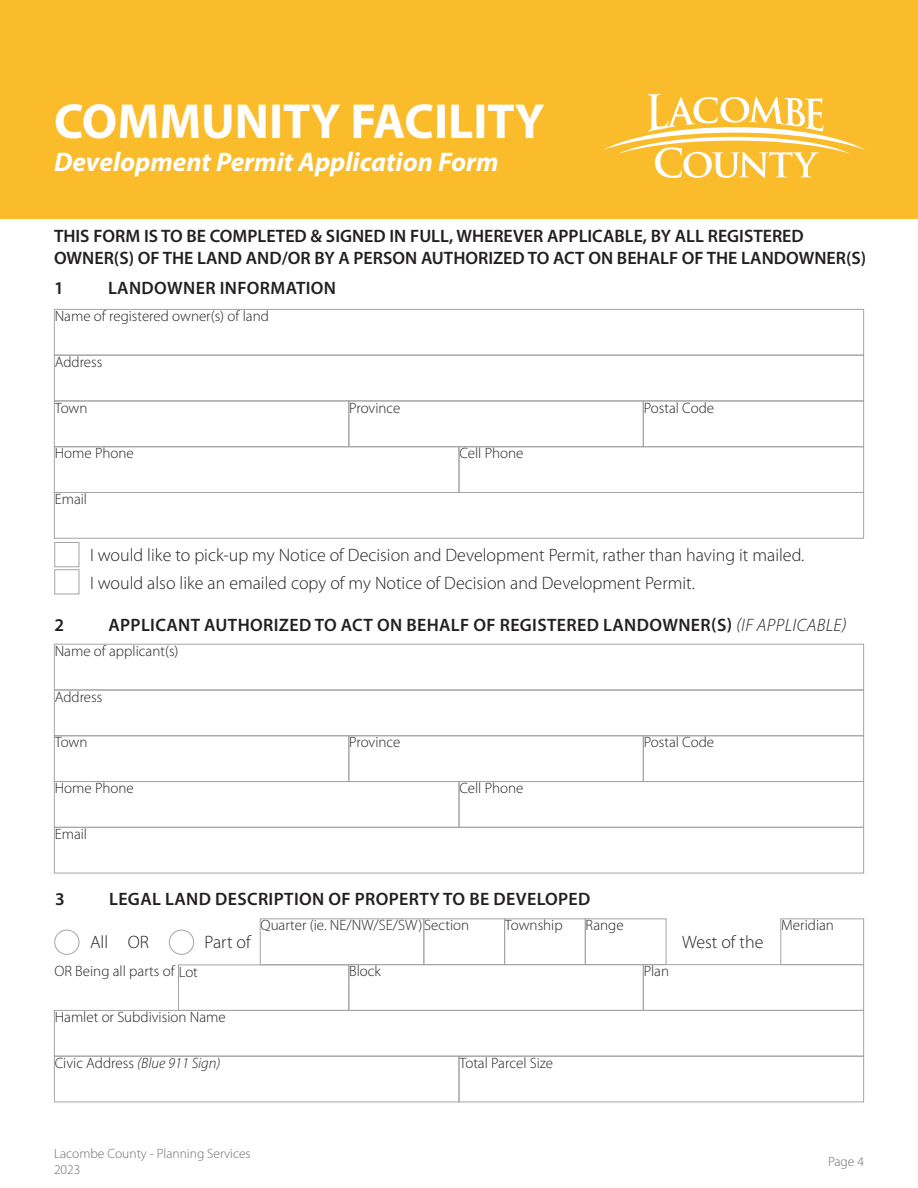
<style>
.page{position:relative;width:918px;height:1188px;background:#fff}
.page>*{position:absolute;margin:0;border:0;box-sizing:border-box;transform-origin:0 0}
.t1{font:700 49.5px "Myriad Pro";color:#fff}
.t2{font:italic 700 27px "Myriad Pro";color:#fff}
.t3{font:300 18px "Myriad Pro";color:#231f20}
.t4{font:600 18px/21.6px "Myriad Pro";color:#231f20}
.t5{font:600 18px "Myriad Pro";letter-spacing:.02em;color:#231f20}
.t6{font:300 15px "Myriad Pro";color:#231f20}
.t7{font:italic 300 15px "Myriad Pro";color:#231f20}
.t8{font:300 13.5px/16.2px "Myriad Pro";color:#6c6d70}
.s1{font-weight:300;font-style:italic}
.s2{font-style:normal}
</style>
<div class="page">
<div style="left:54px;top:446px;width:405px;height:47px;border:1px solid #a5a4a4"></div>
<div style="left:54px;top:781px;width:405px;height:47px;border:1px solid #a5a4a4"></div>
<div style="left:54px;top:1010px;width:810px;height:47px;border:1px solid #a5a4a4"></div>
<div style="left:54px;top:1056px;width:405px;height:46px;border:1px solid #a5a4a4"></div>
<div style="left:459px;top:446px;width:405px;height:47px;border:1px solid #a5a4a4"></div>
<div style="left:459px;top:781px;width:405px;height:47px;border:1px solid #a5a4a4"></div>
<div style="left:459px;top:1056px;width:405px;height:46px;border:1px solid #a5a4a4"></div>
<div style="left:54px;top:401px;width:295px;height:46px;border:1px solid #a5a4a4"></div>
<div style="left:54px;top:735px;width:295px;height:47px;border:1px solid #a5a4a4"></div>
<div style="left:178px;top:965px;width:171px;height:46px;border:1px solid #a5a4a4"></div>
<div style="left:348px;top:401px;width:296px;height:46px;border:1px solid #a5a4a4"></div>
<div style="left:348px;top:735px;width:296px;height:47px;border:1px solid #a5a4a4"></div>
<div style="left:348px;top:964px;width:296px;height:47px;border:1px solid #a5a4a4"></div>
<div style="left:643px;top:401px;width:221px;height:46px;border:1px solid #a5a4a4"></div>
<div style="left:643px;top:735px;width:221px;height:47px;border:1px solid #a5a4a4"></div>
<div style="left:643px;top:964px;width:221px;height:47px;border:1px solid #a5a4a4"></div>
<div style="left:54px;top:309px;width:810px;height:47px;border:1px solid #a5a4a4"></div>
<div style="left:54px;top:644px;width:810px;height:46px;border:1px solid #a5a4a4"></div>
<div style="left:54px;top:355px;width:810px;height:46px;border:1px solid #a5a4a4"></div>
<div style="left:54px;top:690px;width:810px;height:46px;border:1px solid #a5a4a4"></div>
<div style="left:260px;top:918px;width:164px;height:47px;border:1px solid #a5a4a4"></div>
<div style="left:423px;top:918px;width:82px;height:47px;border:1px solid #a5a4a4"></div>
<div style="left:504px;top:918px;width:82px;height:47px;border:1px solid #a5a4a4"></div>
<div style="left:585px;top:918px;width:81px;height:47px;border:1px solid #a5a4a4"></div>
<div style="left:780px;top:918px;width:84px;height:47px;border:1px solid #a5a4a4"></div>
<div style="left:54px;top:492px;width:810px;height:47px;border:1px solid #a5a4a4"></div>
<div style="left:54px;top:827px;width:810px;height:46px;border:1px solid #a5a4a4"></div>
<div style="left:54px;top:542px;width:25px;height:25px;border:1px solid #a5a4a4"></div>
<div style="left:54px;top:569px;width:25px;height:25px;border:1px solid #a5a4a4"></div>
<div style="left:54px;top:930px;width:25px;height:25px;border:1px solid #a5a4a4;border-radius:50%"></div>
<div style="left:169px;top:930px;width:25px;height:25px;border:1px solid #a5a4a4;border-radius:50%"></div>
<div style="left:0;top:0;width:918px;height:218px;background:#fabc2b"></div>
<svg style="left:603px;top:94px;width:262px;height:84px"></svg>
<p class="t1" style="left:54px;top:89px;width:492px">COMMUNITY FACILITY</p>
<p class="t2" style="left:54px;top:144px;width:446px">Development Permit Application Form</p>
<p class="t4" style="left:54px;top:225px;width:814px">THIS FORM IS TO BE COMPLETED &amp; SIGNED IN FULL, WHEREVER APPLICABLE, BY ALL REGISTERED<br>OWNER(S) OF THE LAND AND/OR BY A PERSON AUTHORIZED TO ACT ON BEHALF OF THE LANDOWNER(S)</p>
<p class="t4" style="left:54px;top:277px;width:11px">1</p>
<p class="t5" style="left:108px;top:277px;width:230px">LANDOWNER INFORMATION</p>
<p class="t6" style="left:55px;top:307px;width:216px">Name of registered owner(s) of land</p>
<p class="t6" style="left:55px;top:353px;width:49px">Address</p>
<p class="t6" style="left:55px;top:399px;width:34px">Town</p>
<p class="t6" style="left:55px;top:444px;width:81px">Home Phone</p>
<p class="t6" style="left:55px;top:490px;width:34px">Email</p>
<p class="t6" style="left:349px;top:399px;width:53px">Province</p>
<p class="t6" style="left:459px;top:444px;width:66px">Cell Phone</p>
<p class="t6" style="left:644px;top:399px;width:72px">Postal Code</p>
<p class="t3" style="left:90px;top:545px;width:716px">I would like to pick-up my Notice of Decision and Development Permit, rather than having it mailed.</p>
<p class="t3" style="left:90px;top:572px;width:606px">I would also like an emailed copy of my Notice of Decision and Development Permit.</p>
<p class="t4" style="left:54px;top:613px;width:11px">2</p>
<p class="t5" style="left:108px;top:613px;width:740px">APPLICANT AUTHORIZED TO ACT ON BEHALF OF REGISTERED LANDOWNER(S) <span class="s1">(IF APPLICABLE)</span></p>
<p class="t6" style="left:55px;top:642px;width:125px">Name of applicant(s)</p>
<p class="t6" style="left:55px;top:688px;width:49px">Address</p>
<p class="t6" style="left:55px;top:733px;width:34px">Town</p>
<p class="t6" style="left:55px;top:779px;width:81px">Home Phone</p>
<p class="t6" style="left:55px;top:825px;width:34px">Email</p>
<p class="t6" style="left:349px;top:733px;width:53px">Province</p>
<p class="t6" style="left:459px;top:779px;width:66px">Cell Phone</p>
<p class="t6" style="left:644px;top:733px;width:72px">Postal Code</p>
<p class="t4" style="left:55px;top:888px;width:11px">3</p>
<p class="t5" style="left:109px;top:887px;width:483px">LEGAL LAND DESCRIPTION OF PROPERTY TO BE DEVELOPED</p>
<p class="t3" style="left:90px;top:932px;width:61px">All OR</p>
<p class="t3" style="left:205px;top:932px;width:48px">Part of</p>
<p class="t3" style="left:682px;top:932px;width:83px">West of the</p>
<p class="t6" style="left:261px;top:916px;width:210px">Quarter (ie. NE/NW/SE/SW) Section</p>
<p class="t6" style="left:505px;top:916px;width:59px">Township</p>
<p class="t6" style="left:586px;top:916px;width:40px">Range</p>
<p class="t6" style="left:781px;top:916px;width:54px">Meridian</p>
<p class="t6" style="left:54px;top:962px;width:145px">OR Being all parts of Lot</p>
<p class="t6" style="left:55px;top:1008px;width:173px">Hamlet or Subdivision Name</p>
<p class="t7" style="left:55px;top:1054px;width:167px"><span class="s2">Civic Address</span> (Blue 911 Sign)</p>
<p class="t6" style="left:349px;top:962px;width:33px">Block</p>
<p class="t6" style="left:459px;top:1054px;width:95px">Total Parcel Size</p>
<p class="t6" style="left:644px;top:962px;width:27px">Plan</p>
<p class="t8" style="left:54px;top:1145px;width:198px">Lacombe County - Planning Services<br>2023</p>
<p class="t8" style="left:828px;top:1153px;width:37px">Page 4</p>
</div>
